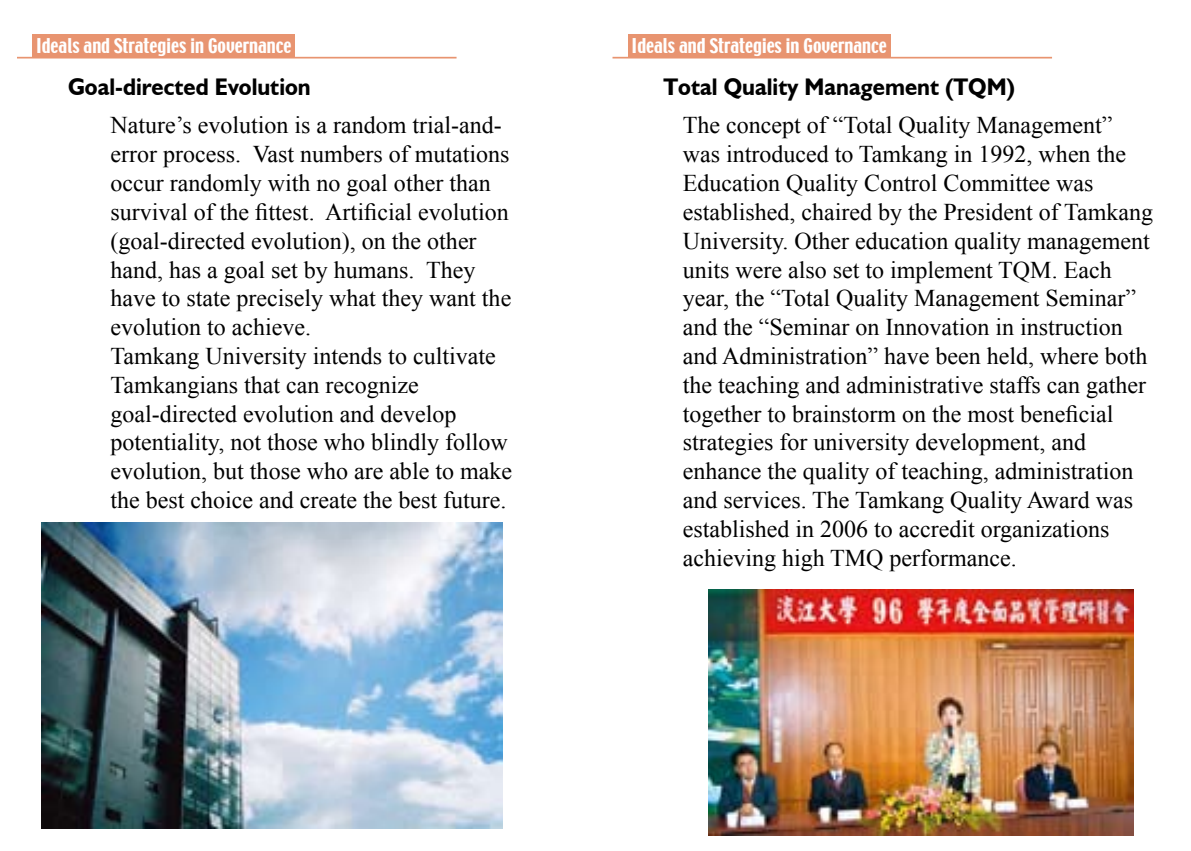
<style>
.page{position:relative;width:1191px;height:851px;background:#fff}
.page>*{position:absolute;margin:0;border:0;box-sizing:border-box;transform-origin:0 0}
.t1{font:24px/28.8px "Times New Roman";color:#000}
.t2{font:700 24px "Humanist 521 BT";color:#000;scale:.95 1}
.t3{font:18px "Techno";color:#fff}
</style>
<div class="page">
<img style="left:41px;top:522px;width:462px;height:306px">
<img style="left:708px;top:589px;width:425px;height:246px">
<div style="left:33px;top:34px;width:262px;height:24px;background:#e89470"></div>
<hr style="left:17px;top:57px;width:439px;height:1px;background:#e89470">
<div style="left:628px;top:34px;width:262px;height:24px;background:#e89470"></div>
<hr style="left:612px;top:57px;width:440px;height:1px;background:#e89470">
<p class="t3" style="left:36px;top:34px;width:257px">Ideals and Strategies in Governance</p>
<p class="t3" style="left:631px;top:34px;width:257px">Ideals and Strategies in Governance</p>
<p class="t2" style="left:68px;top:72px;width:257px">Goal-directed Evolution</p>
<p class="t2" style="left:663px;top:72px;width:371px">Total Quality Management (TQM)</p>
<p class="t1" style="left:111px;top:111px;width:403px">Nature’s evolution is a random trial-and&shy;error process. Vast numbers of mutations occur randomly with no goal other than survival of the fittest. Artificial evolution (goal-directed evolution), on the other hand, has a goal set by humans. They have to state precisely what they want the evolution to achieve.<br>Tamkang University intends to cultivate Tamkangians that can recognize goal-directed evolution and develop potentiality, not those who blindly follow evolution, but those who are able to make the best choice and create the best future.</p>
<p class="t1" style="left:682px;top:111px;width:472px">The concept of “Total Quality Management” was introduced to Tamkang in 1992, when the Education Quality Control Committee was established, chaired by the President of Tamkang University. Other education quality management units were also set to implement TQM. Each year, the “Total Quality Management Seminar” and the “Seminar on Innovation in instruction and Administration” have been held, where both the teaching and administrative staffs can gather together to brainstorm on the most beneficial strategies for university development, and enhance the quality of teaching, administration and services. The Tamkang Quality Award was established in 2006 to accredit organizations achieving high TMQ performance.</p>
</div>
